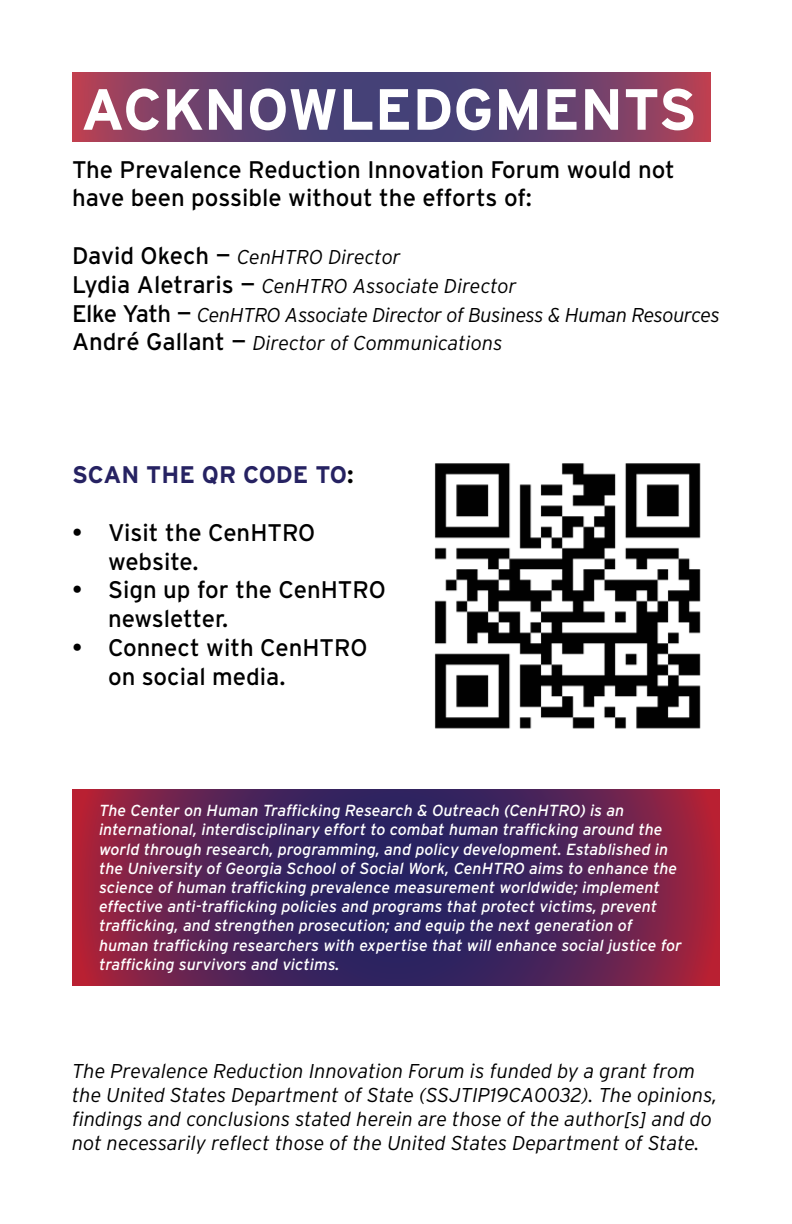
<style>
.page{position:relative;width:792px;height:1224px;background:#fff}
.page>*{position:absolute;margin:0;border:0;box-sizing:border-box;transform-origin:0 0}
.t1{font:700 58px "Interstate";color:#fff}
.t2{font:24px/28.8px "Interstate";color:#000}
.t3{font:700 24px "Interstate";color:#262262}
.t4{font:italic 300 20px/24px "Interstate";color:#000}
.t5{font:italic 300 20px/28.8px "Interstate";letter-spacing:-.02em;color:#000}
.t6{font:italic 16px/19.2px "Interstate";color:#fff}
.s1{font-weight:400;font-style:normal;font-size:24px}
.s2{color:#000}
</style>
<div class="page">
<svg style="left:72px;top:72px;width:639px;height:69px;background:#6b416c"></svg>
<svg style="left:72px;top:789px;width:648px;height:196px;background:#572254"></svg>
<img style="left:434px;top:463px;width:267px;height:266px">
<h1 class="t1" style="left:81px;top:77px;width:617px">ACKNOWLEDGMENTS</h1>
<h2 class="t2" style="left:72px;top:155px;width:604px">The Prevalence Reduction Innovation Forum would not have been possible without the efforts of:</h2>
<p class="t5" style="left:72px;top:242px;width:649px"><span class="s1">David Okech —</span> CenHTRO Director<br><span class="s1">Lydia Aletraris —</span> CenHTRO Associate Director<br><span class="s1">Elke Yath —</span> CenHTRO Associate Director of Business &amp; Human Resources <span class="s1">André Gallant —</span> Director of Communications</p>
<h2 class="t3" style="left:72px;top:461px;width:283px">SCAN THE QR CODE TO<span class="s2">:</span></h2>
<h2 class="t2" style="left:108px;top:518px;width:209px;text-indent:-36px">• Visit the CenHTRO website.</h2>
<h2 class="t2" style="left:108px;top:575px;width:279px;text-indent:-36px">• Sign up for the CenHTRO newsletter.</h2>
<h2 class="t2" style="left:108px;top:633px;width:261px;text-indent:-36px">• Connect with CenHTRO on social media.</h2>
<p class="t6" style="left:99px;top:801px;width:584px">The Center on Human Trafficking Research &amp; Outreach (CenHTRO) is an international, interdisciplinary effort to combat human trafficking around the world through research, programming, and policy development. Established in the University of Georgia School of Social Work, CenHTRO aims to enhance the science of human trafficking prevalence measurement worldwide; implement effective anti-trafficking policies and programs that protect victims, prevent trafficking, and strengthen prosecution; and equip the next generation of human trafficking researchers with expertise that will enhance social justice for trafficking survivors and victims.</p>
<p class="t4" style="left:72px;top:1059px;width:647px">The Prevalence Reduction Innovation Forum is funded by a grant from the United States Department of State (SSJTIP19CA0032). The opinions, findings and conclusions stated herein are those of the author[s] and do not necessarily reflect those of the United States Department of State.</p>
</div>
